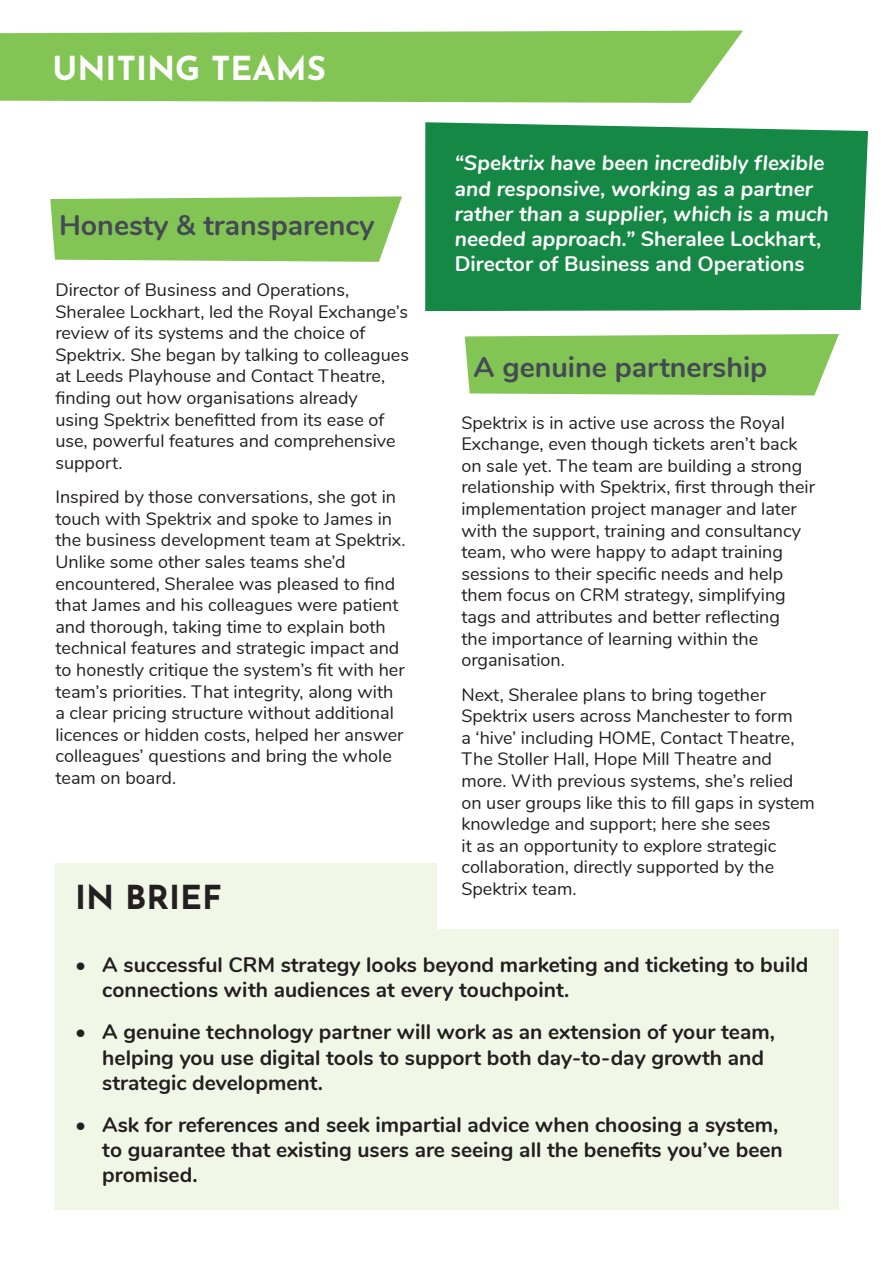
<style>
.page{position:relative;width:893px;height:1263px;background:#fff}
.page>*{position:absolute;margin:0;border:0;box-sizing:border-box;transform-origin:0 0}
.t1{font:700 33px "Josefin Sans";color:#fff}
.t2{font:700 33px "Josefin Sans";color:#231f20}
.t3{font:700 28.5px "Nunito";color:#444a54}
.t4{font:700 21px/25.2px "Nunito";color:#231f20}
.t5{font:italic 700 21px/25.2px "Nunito";color:#fff}
.t6{font:18px/21.6px "Nunito";color:#231f20}
.s1{font-style:normal}
</style>
<div class="page">
<div style="left:54px;top:863px;width:383px;height:193px;background:#f1f7e7"></div>
<svg style="left:50px;top:196px;width:352px;height:66px;background:#8dc963"></svg>
<svg style="left:0;top:31px;width:743px;height:72px;background:#8ac85f"></svg>
<div style="left:425px;top:122px;width:443px;height:190px;background:#168845"></div>
<div style="left:54px;top:929px;width:785px;height:281px;background:#f1f7e7"></div>
<svg style="left:465px;top:334px;width:374px;height:61px;background:#8bc860"></svg>
<h1 class="t1" style="left:53px;top:39px;width:275px">UNITING TEAMS</h1>
<h2 class="t3" style="left:59px;top:205px;width:317px">Honesty &amp; transparency</h2>
<p class="t6" style="left:55px;top:278px;width:355px">Director of Business and Operations, Sheralee Lockhart, led the Royal Exchange’s review of its systems and the choice of Spektrix. She began by talking to colleagues at Leeds Playhouse and Contact Theatre, finding out how organisations already<br>using Spektrix benefitted from its ease of use, powerful features and comprehensive support.</p>
<p class="t6" style="left:55px;top:485px;width:352px">Inspired by those conversations, she got in touch with Spektrix and spoke to James in the business development team at Spektrix.<br>Unlike some other sales teams she’d encountered, Sheralee was pleased to find that James and his colleagues were patient and thorough, taking time to explain both technical features and strategic impact and to honestly critique the system’s fit with her team’s priorities. That integrity, along with a clear pricing structure without additional licences or hidden costs, helped her answer colleagues’ questions and bring the whole team on board.</p>
<h1 class="t2" style="left:75px;top:868px;width:148px">IN BRIEF</h1>
<p class="t5" style="left:455px;top:149px;width:375px">“Spektrix have been incredibly flexible and responsive, working as a partner rather than a supplier, which is a much needed approach.” <span class="s1">Sheralee Lockhart, Director of Business and Operations</span></p>
<h2 class="t3" style="left:474px;top:346px;width:295px">A genuine partnership</h2>
<p class="t6" style="left:461px;top:411px;width:355px">Spektrix is in active use across the Royal Exchange, even though tickets aren’t back on sale yet. The team are building a strong relationship with Spektrix, first through their implementation project manager and later with the support, training and consultancy team, who were happy to adapt training sessions to their specific needs and help them focus on CRM strategy, simplifying tags and attributes and better reflecting<br>the importance of learning within the organisation.</p>
<p class="t6" style="left:461px;top:683px;width:355px">Next, Sheralee plans to bring together Spektrix users across Manchester to form<br>a ‘hive’ including HOME, Contact Theatre, The Stoller Hall, Hope Mill Theatre and more. With previous systems, she’s relied on user groups like this to fill gaps in system knowledge and support; here she sees<br>it as an opportunity to explore strategic collaboration, directly supported by the Spektrix team.</p>
<p class="t4" style="left:102px;top:951px;width:707px;text-indent:-27px">• A successful CRM strategy looks beyond marketing and ticketing to build connections with audiences at every touchpoint.</p>
<p class="t4" style="left:102px;top:1018px;width:674px;text-indent:-27px">• A genuine technology partner will work as an extension of your team, helping you use digital tools to support both day-to-day growth and strategic development.</p>
<p class="t4" style="left:102px;top:1111px;width:682px;text-indent:-27px">• Ask for references and seek impartial advice when choosing a system, to guarantee that existing users are seeing all the benefits you’ve been promised.</p>
</div>
